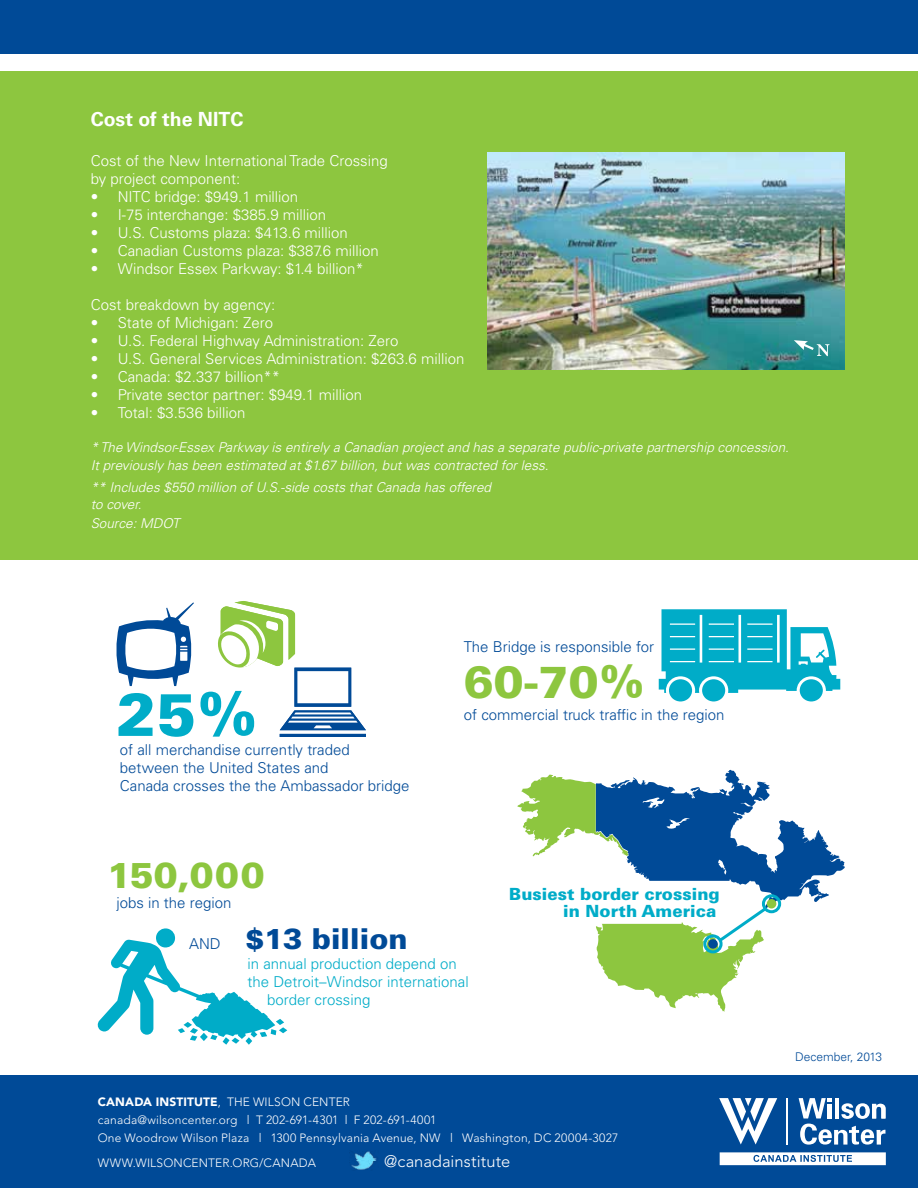
<style>
.page{position:relative;width:918px;height:1188px;background:#fff}
.page>*{position:absolute;margin:0;border:0;box-sizing:border-box;transform-origin:0 0}
.t1{font:900 60px "Univers LT Std";color:#00acc8}
.t2{font:900 45px "Univers LT Std";color:#8dc63f}
.t3{font:900 36px "Univers LT Std";letter-spacing:.02em;color:#8dc63f}
.t4{font:900 28.8px "Univers LT Std";color:#004a97}
.t5{font:700 19.5px "Univers LT Std";color:#fff}
.t6{font:900 16.8px/16.8px "Univers LT Std";color:#00acc8;text-align:right}
.t7{font:300 16.5px "Avenir LT Std";letter-spacing:.005em;color:#fff}
.t8{font:300 15px/18px "Univers LT Std";color:#fff}
.t9{font:300 15px/18px "Univers LT Std";color:#004a97}
.t10{font:300 15px "Univers LT Std";color:#00acc8}
.t11{font:italic 300 13.5px/18px "Univers LT Std";color:#fff}
.t12{font:300 12px/18px "Avenir LT Std";letter-spacing:.015em;color:#fff}
.t13{font:300 12px "Univers LT Std";color:#004a97}
.s1{font-weight:900}
</style>
<div class="page">
<div style="left:0;top:0;width:918px;height:54px;background:#004a97"></div>
<div style="left:0;top:1076px;width:918px;height:112px;background:#004a97"></div>
<div style="left:0;top:71px;width:918px;height:488px;background:#8dc63f"></div>
<img style="left:487px;top:153px;width:358px;height:217px">
<svg style="left:659px;top:609px;width:181px;height:92px"></svg>
<hr style="left:786px;top:1098px;width:2px;height:47px;background:#fff">
<svg style="left:799px;top:1098px;width:87px;height:47px"></svg>
<svg style="left:719px;top:1098px;width:58px;height:47px"></svg>
<svg style="left:720px;top:1152px;width:166px;height:13px;background:#d6e2ee"></svg>
<svg style="left:116px;top:602px;width:78px;height:84px"></svg>
<svg style="left:218px;top:601px;width:148px;height:136px"></svg>
<div style="left:297px;top:671px;width:51px;height:32px;background:#fff"></div>
<svg style="left:97px;top:928px;width:190px;height:117px"></svg>
<svg style="left:517px;top:770px;width:328px;height:242px"></svg>
<div style="left:762px;top:894px;width:19px;height:19px;border:3px solid #00acc8;border-radius:50%"></div>
<div style="left:767px;top:899px;width:9px;height:10px;background:#8dc63f;border-radius:50%"></div>
<img style="left:351px;top:1151px;width:26px;height:19px">
<svg style="left:794px;top:340px;width:35px;height:16px"></svg>
<h3 class="t5" style="left:91px;top:108px;width:154px">Cost of the NITC</h3>
<p class="t8" style="left:91px;top:152px;width:299px">Cost of the New International Trade Crossing by project component:</p>
<p class="t8" style="left:91px;top:188px;width:209px">• NITC bridge: $949.1 million</p>
<p class="t8" style="left:91px;top:206px;width:237px">• I-75 interchange: $385.9 million</p>
<p class="t8" style="left:91px;top:224px;width:259px">• U.S. Customs plaza: $413.6 million</p>
<p class="t8" style="left:91px;top:242px;width:290px">• Canadian Customs plaza: $387.6 million</p>
<p class="t8" style="left:91px;top:260px;width:275px">• Windsor Essex Parkway: $1.4 billion*</p>
<p class="t8" style="left:91px;top:296px;width:186px">Cost breakdown by agency:</p>
<p class="t8" style="left:91px;top:314px;width:184px">• State of Michigan: Zero</p>
<p class="t8" style="left:91px;top:332px;width:309px">• U.S. Federal Highway Administration: Zero</p>
<p class="t8" style="left:91px;top:350px;width:375px">• U.S. General Services Administration: $263.6 million</p>
<p class="t8" style="left:91px;top:368px;width:191px">• Canada: $2.337 billion**</p>
<p class="t8" style="left:91px;top:386px;width:273px">• Private sector partner: $949.1 million</p>
<p class="t8" style="left:91px;top:404px;width:156px">• Total: $3.536 billion</p>
<p class="t11" style="left:91px;top:439px;width:700px">* The Windsor-Essex Parkway is entirely a Canadian project and has a separate public-private partnership concession.<br>It previously has been estimated at $1.67 billion, but was contracted for less.</p>
<p class="t11" style="left:91px;top:480px;width:402px;line-height:16.2px">** Includes $550 million of U.S.-side costs that Canada has offered to cover.</p>
<p class="t11" style="left:91px;top:514px;width:91px">Source: MDOT</p>
<h1 class="t1" style="left:116px;top:677px;width:142px">25%</h1>
<p class="t9" style="left:120px;top:741px;width:291px">of all merchandise currently traded between the United States and<br>Canada crosses the the Ambassador bridge</p>
<p class="t9" style="left:464px;top:637px;width:192px">The Bridge is responsible for</p>
<h2 class="t2" style="left:464px;top:654px;width:182px">60-70%</h2>
<p class="t9" style="left:464px;top:706px;width:262px">of commercial truck traffic in the region</p>
<h3 class="t3" style="left:107px;top:853px;width:159px">150,000</h3>
<p class="t9" style="left:116px;top:894px;width:117px">jobs in the region</p>
<h3 class="t4" style="left:245px;top:921px;width:164px">$13 billion</h3>
<p class="t10" style="left:248px;top:954px;width:211px">in annual production depend on</p>
<p class="t10" style="left:248px;top:972px;width:223px">the Detroit–Windsor international</p>
<p class="t10" style="left:267px;top:990px;width:105px">border crossing</p>
<p class="t9" style="left:189px;top:935px;width:33px">AND</p>
<p class="t6" style="left:509px;top:886px;width:212px">Busiest border crossing in North America</p>
<p class="t12" style="left:98px;top:1093px;width:340px"><span class="s1">CANADA INSTITUTE</span>, the wilson center canada@wilsoncenter.org l T 202-691-4301 l F 202-691-4001<br>One Woodrow Wilson Plaza l 1300 Pennsylvania Avenue, NW</p>
<p class="t12" style="left:450px;top:1129px;width:170px">l Washington, DC 20004-3027</p>
<p class="t12" style="left:98px;top:1154px;width:203px">www.wilsoncenter.org/canada</p>
<p class="t7" style="left:384px;top:1151px;width:127px">@canadainstitute</p>
<p class="t13" style="left:795px;top:1049px;width:88px">December, 2013</p>
</div>
